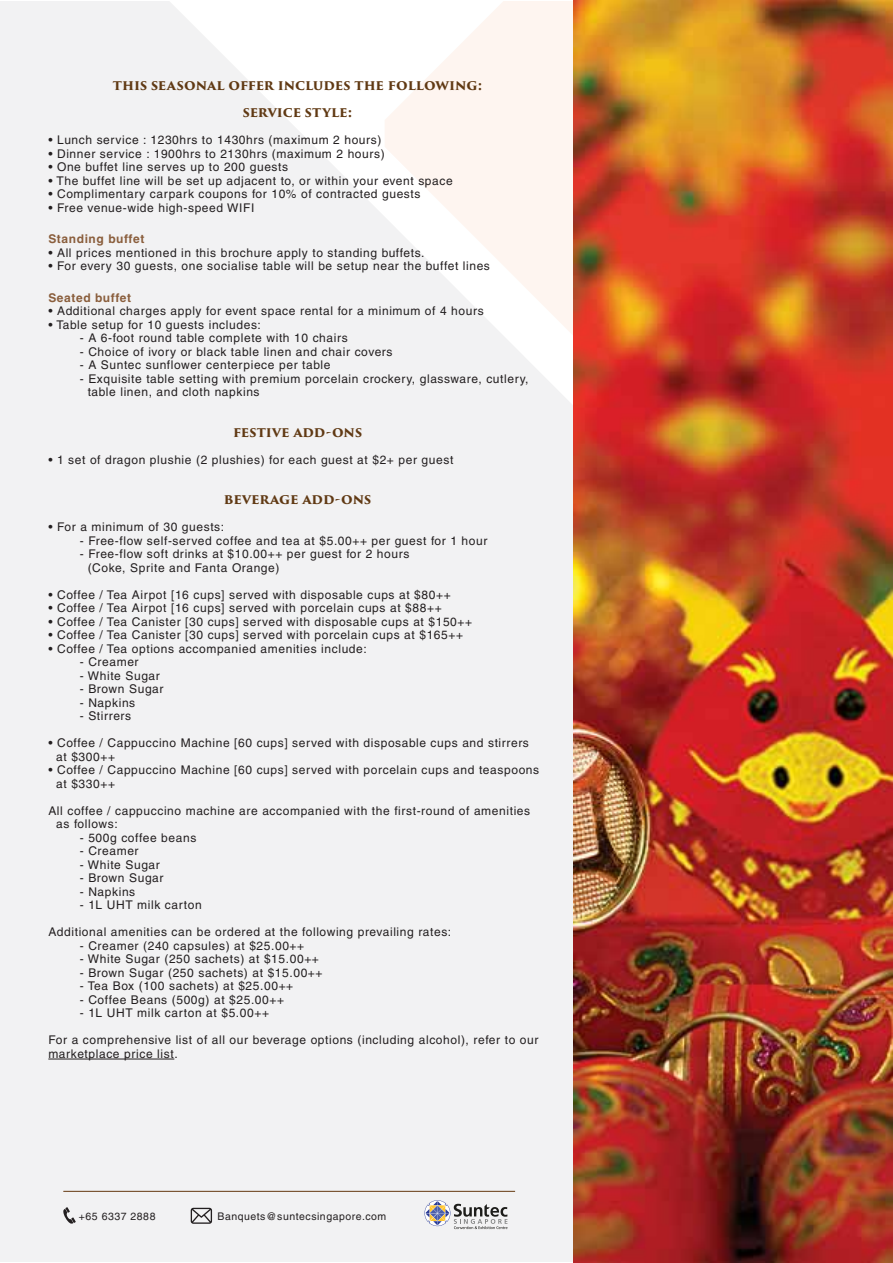
<style>
.page{position:relative;width:893px;height:1263px;background:#fff}
.page>*{position:absolute;margin:0;border:0;box-sizing:border-box;transform-origin:0 0}
.t1{font:700 13.5px/27px "Trajan Pro 3";letter-spacing:-.005em;color:#603913;text-align:center}
.t2{font:12px/13.5px "Helvetica";letter-spacing:.05em;color:#231f20}
.t3{font:700 12px "Helvetica";letter-spacing:.05em;color:#8a5e3c}
.t4{font:10.5px "Helvetica";letter-spacing:.05em;color:#231f20}
</style>
<div class="page">
<div style="left:0;top:1px;width:573px;height:1261px;background:#f2f2f3"></div>
<svg style="left:385px;top:1px;width:188px;height:689px;fill:#f2f2f3"></svg>
<img style="left:573px;top:0;width:320px;height:1263px">
<svg style="left:191px;top:1208px;width:21px;height:16px"></svg>
<hr style="left:48px;top:1059px;width:126px;height:1px;background:#231f20">
<svg style="left:63px;top:1207px;width:13px;height:17px"></svg>
<svg style="left:424px;top:1200px;width:83px;height:29px"></svg>
<hr style="left:63px;top:1191px;width:452px;height:1px;background:#754d29">
<p class="t1" style="left:113px;top:72px;width:371px">THIS SEASONAL OFFER INCLUDES THE FOLLOWING:<br>SERVICE STYLE:</p>
<p class="t2" style="left:48px;top:133px;width:335px">• Lunch service : 1230hrs to 1430hrs (maximum 2 hours)</p>
<p class="t2" style="left:48px;top:147px;width:338px">• Dinner service : 1900hrs to 2130hrs (maximum 2 hours)</p>
<p class="t2" style="left:48px;top:160px;width:241px">• One buffet line serves up to 200 guests</p>
<p class="t2" style="left:48px;top:174px;width:406px">• The buffet line will be set up adjacent to, or within your event space</p>
<p class="t2" style="left:48px;top:187px;width:374px">• Complimentary carpark coupons for 10% of contracted guests</p>
<p class="t2" style="left:48px;top:201px;width:208px">• Free venue-wide high-speed WIFI</p>
<p class="t3" style="left:48px;top:232px;width:98px">Standing buffet</p>
<p class="t2" style="left:48px;top:246px;width:378px">• All prices mentioned in this brochure apply to standing buffets.</p>
<p class="t2" style="left:48px;top:259px;width:443px">• For every 30 guests, one socialise table will be setup near the buffet lines</p>
<p class="t3" style="left:48px;top:290px;width:84px">Seated buffet</p>
<p class="t2" style="left:48px;top:304px;width:437px">• Additional charges apply for event space rental for a minimum of 4 hours</p>
<p class="t2" style="left:48px;top:318px;width:214px">• Table setup for 10 guests includes:</p>
<p class="t2" style="left:80px;top:331px;width:269px">- A 6-foot round table complete with 10 chairs</p>
<p class="t2" style="left:80px;top:345px;width:314px">- Choice of ivory or black table linen and chair covers</p>
<p class="t2" style="left:80px;top:358px;width:252px">- A Suntec sunflower centerpiece per table</p>
<p class="t2" style="left:88px;top:372px;width:442px;text-indent:-8px">- Exquisite table setting with premium porcelain crockery, glassware, cutlery, table linen, and cloth napkins</p>
<p class="t1" style="left:233px;top:419px;width:131px">FESTIVE ADD-ONS</p>
<p class="t2" style="left:48px;top:453px;width:406px">• 1 set of dragon plushie (2 plushies) for each guest at $2+ per guest</p>
<p class="t1" style="left:224px;top:486px;width:149px">BEVERAGE ADD-ONS</p>
<p class="t2" style="left:48px;top:520px;width:177px">• For a minimum of 30 guests:</p>
<p class="t2" style="left:80px;top:534px;width:409px">- Free-flow self-served coffee and tea at $5.00++ per guest for 1 hour</p>
<p class="t2" style="left:88px;top:547px;width:323px;text-indent:-8px">- Free-flow soft drinks at $10.00++ per guest for 2 hours (Coke, Sprite and Fanta Orange)</p>
<p class="t2" style="left:48px;top:588px;width:404px">• Coffee / Tea Airpot [16 cups] served with disposable cups at $80++</p>
<p class="t2" style="left:48px;top:601px;width:395px">• Coffee / Tea Airpot [16 cups] served with porcelain cups at $88++</p>
<p class="t2" style="left:48px;top:615px;width:425px">• Coffee / Tea Canister [30 cups] served with disposable cups at $150++</p>
<p class="t2" style="left:48px;top:628px;width:416px">• Coffee / Tea Canister [30 cups] served with porcelain cups at $165++</p>
<p class="t2" style="left:48px;top:642px;width:320px">• Coffee / Tea options accompanied amenities include:</p>
<p class="t2" style="left:80px;top:655px;width:60px">- Creamer</p>
<p class="t2" style="left:80px;top:669px;width:82px">- White Sugar</p>
<p class="t2" style="left:80px;top:682px;width:85px">- Brown Sugar</p>
<p class="t2" style="left:80px;top:696px;width:57px">- Napkins</p>
<p class="t2" style="left:80px;top:709px;width:53px">- Stirrers</p>
<p class="t2" style="left:56px;top:736px;width:474px;text-indent:-8px">• Coffee / Cappuccino Machine [60 cups] served with disposable cups and stirrers at $300++</p>
<p class="t2" style="left:56px;top:763px;width:484px;text-indent:-8px">• Coffee / Cappuccino Machine [60 cups] served with porcelain cups and teaspoons at $330++</p>
<p class="t2" style="left:56px;top:804px;width:475px;text-indent:-8px">All coffee / cappuccino machine are accompanied with the first-round of amenities as follows:</p>
<p class="t2" style="left:80px;top:831px;width:118px">- 500g coffee beans</p>
<p class="t2" style="left:80px;top:844px;width:60px">- Creamer</p>
<p class="t2" style="left:80px;top:858px;width:82px">- White Sugar</p>
<p class="t2" style="left:80px;top:871px;width:85px">- Brown Sugar</p>
<p class="t2" style="left:80px;top:885px;width:57px">- Napkins</p>
<p class="t2" style="left:80px;top:898px;width:123px">- 1L UHT milk carton</p>
<p class="t2" style="left:48px;top:925px;width:404px">Additional amenities can be ordered at the following prevailing rates:</p>
<p class="t2" style="left:80px;top:939px;width:226px">- Creamer (240 capsules) at $25.00++</p>
<p class="t2" style="left:80px;top:952px;width:241px">- White Sugar (250 sachets) at $15.00++</p>
<p class="t2" style="left:80px;top:966px;width:244px">- Brown Sugar (250 sachets) at $15.00++</p>
<p class="t2" style="left:80px;top:979px;width:215px">- Tea Box (100 sachets) at $25.00++</p>
<p class="t2" style="left:80px;top:993px;width:206px">- Coffee Beans (500g) at $25.00++</p>
<p class="t2" style="left:80px;top:1006px;width:191px">- 1L UHT milk carton at $5.00++</p>
<p class="t2" style="left:48px;top:1033px;width:492px">For a comprehensive list of all our beverage options (including alcohol), refer to our marketplace price list.</p>
<p class="t4" style="left:79px;top:1210px;width:78px">+65 6337 2888</p>
<p class="t4" style="left:218px;top:1210px;width:170px">Banquets@suntecsingapore.com</p>
</div>
